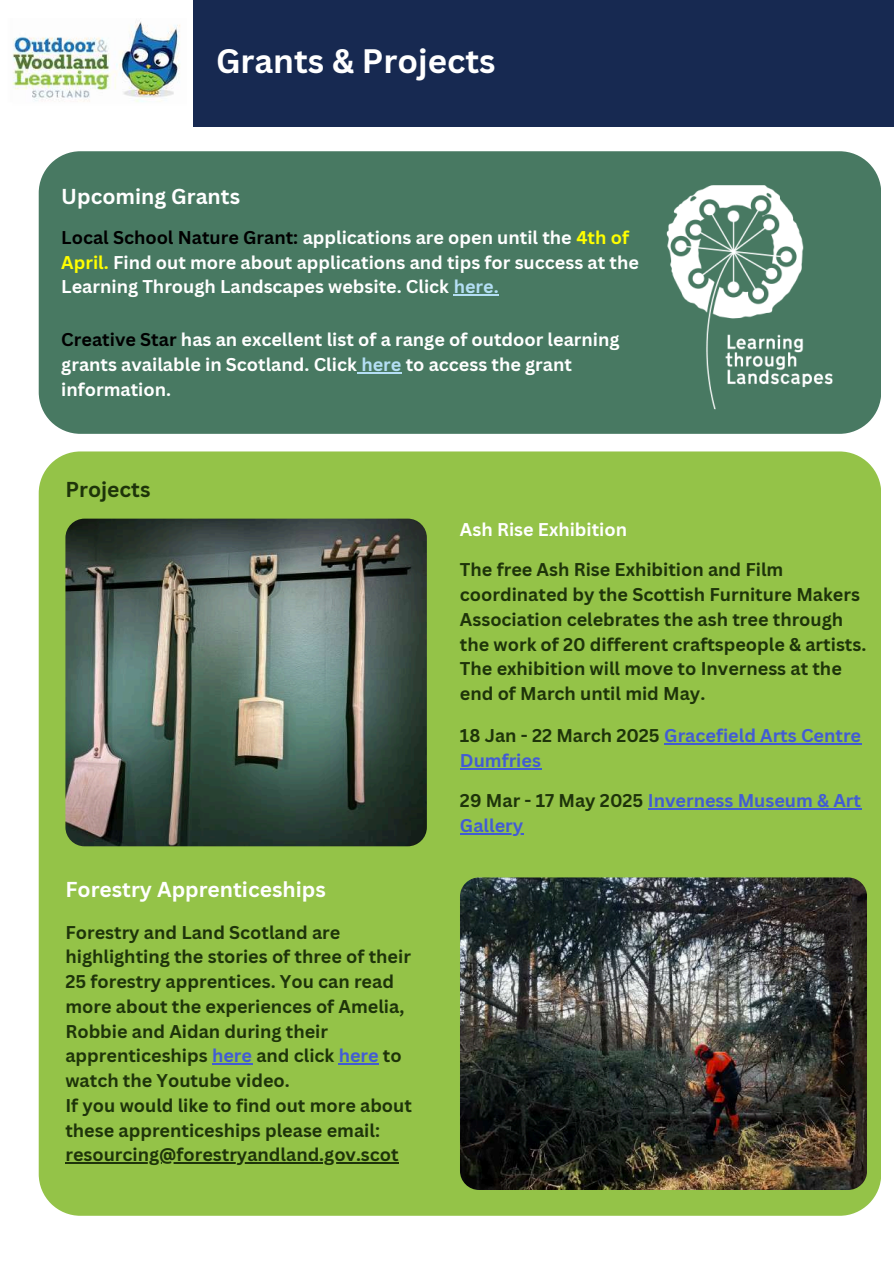
<style>
.page{position:relative;width:894px;height:1264px;background:#fff}
.page>*{position:absolute;margin:0;border:0;box-sizing:border-box;transform-origin:0 0}
.t1{font:700 33px "Canva Sans";color:#fff}
.t2{font:700 21px "Canva Sans";color:#fff}
.t3{font:700 21px "Canva Sans";color:#1e340a}
.t4{font:700 18px/24.8px "Canva Sans";color:#1e340a}
.t5{font:700 18px/24.8px "Canva Sans";color:#fff}
.t6{font:700 18px/24.8px "Canva Sans";color:#425cd4}
.s1{color:#000}
.s2{color:#ff0}
.s3{color:#b4dff5}
.s4{color:#425cd4}
.s5{color:#1e340a}
</style>
<div class="page">
<div style="left:0;top:0;width:893px;height:126px;background:#172951"></div>
<img style="left:0;top:0;width:192px;height:126px">
<div style="left:39px;top:151px;width:842px;height:283px;background:#487962"></div>
<div style="left:39px;top:451px;width:841px;height:764px;background:#94c348"></div>
<img style="left:65px;top:518px;width:361px;height:328px;border-radius:19px">
<img style="left:666px;top:185px;width:166px;height:224px">
<img style="left:460px;top:877px;width:406px;height:312px;border-radius:19px">
<hr style="left:664px;top:743px;width:197px;height:1px;background:#425cd4">
<hr style="left:460px;top:768px;width:81px;height:1px;background:#425cd4">
<hr style="left:647px;top:808px;width:214px;height:1px;background:#425cd4">
<hr style="left:460px;top:833px;width:63px;height:1px;background:#425cd4">
<hr style="left:453px;top:294px;width:45px;height:1px;background:#b4dff5">
<hr style="left:357px;top:372px;width:44px;height:1px;background:#b4dff5">
<hr style="left:212px;top:1063px;width:40px;height:1px;background:#425cd4">
<hr style="left:338px;top:1063px;width:40px;height:1px;background:#425cd4">
<hr style="left:65px;top:1162px;width:334px;height:1px;background:#1e340a">
<h1 class="t1" style="left:216px;top:37px;width:281px">Grants &amp; Projects</h1>
<p class="t2" style="left:61px;top:182px;width:180px">Upcoming Grants</p>
<p class="t5" style="left:61px;top:224px;width:579px"><span class="s1">Local School Nature Grant:</span> applications are open until the <span class="s2">4th of<br>April.</span> Find out more about applications and tips for success at the<br>Learning Through Landscapes website. Click <span class="s3">here.</span></p>
<p class="t5" style="left:61px;top:327px;width:559px"><span class="s1">Creative Star</span> has an excellent list of a range of outdoor learning grants available in Scotland. Click <span class="s3">here</span> to access the grant information.</p>
<p class="t3" style="left:65px;top:474px;width:86px">Projects</p>
<p class="t2" style="left:65px;top:874px;width:262px">Forestry Apprenticeships</p>
<p class="t4" style="left:65px;top:919px;width:348px">Forestry and Land Scotland are highlighting the stories of three of their 25 forestry apprentices. You can read more about the experiences of Amelia, Robbie and Aidan during their apprenticeships <span class="s4">here</span> and click <span class="s4">here</span> to watch the Youtube video.<br>If you would like to find out more about these apprenticeships please email: resourcing@forestryandland.gov.scot</p>
<p class="t5" style="left:460px;top:516px;width:169px">Ash Rise Exhibition</p>
<p class="t4" style="left:460px;top:557px;width:408px">The free Ash Rise Exhibition and Film coordinated by the Scottish Furniture Makers Association celebrates the ash tree through the work of 20 different craftspeople &amp; artists.<br>The exhibition will move to Inverness at the end of March until mid May.</p>
<p class="t6" style="left:460px;top:722px;width:402px"><span class="s5">18 Jan - 22 March 2025</span> Gracefield Arts Centre<br>Dumfries</p>
<p class="t6" style="left:460px;top:787px;width:402px"><span class="s5">29 Mar - 17 May 2025</span> Inverness Museum &amp; Art<br>Gallery</p>
</div>
